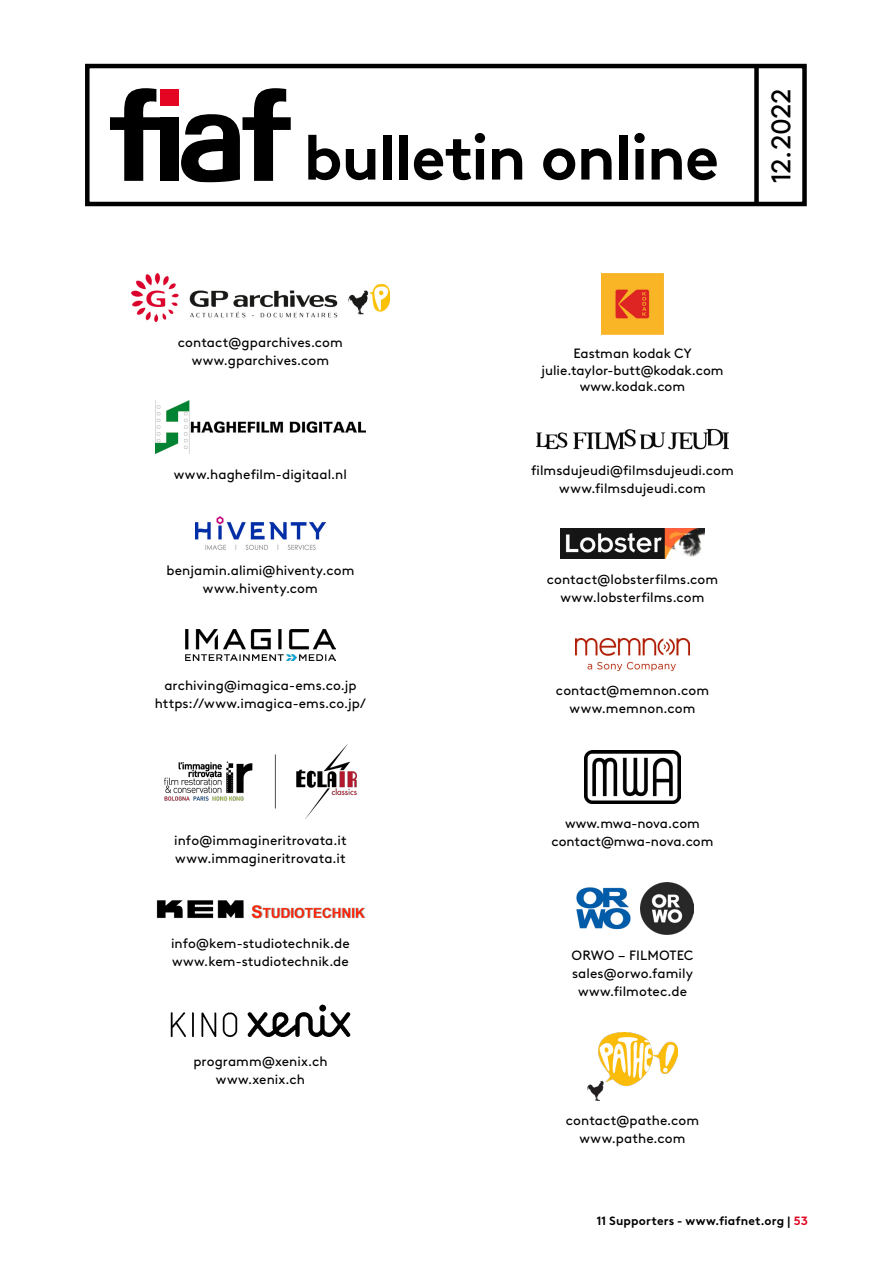
<style>
.page{position:relative;width:893px;height:1263px;background:#fff}
.page>*{position:absolute;margin:0;border:0;box-sizing:border-box;transform-origin:0 0}
.t1{font:700 63px "Brown LL";letter-spacing:-.025em;color:#000}
.t2{font:27px "Brown LL";letter-spacing:-.01em;color:#000}
.texte{font:13.5px/16.5px "Brown LL";letter-spacing:.01em;color:#000;text-align:center}
.supporter_address{font:13.5px "Brown LL";letter-spacing:-.005em;color:#000}
.t3{font:700 12px "Brown LL";letter-spacing:.015em;color:#000}
.s1{color:#e30521}
</style>
<div class="page">
<div style="left:85px;top:64px;width:722px;height:142px;border:4px solid #000"></div>
<div style="left:160px;top:89px;width:18px;height:17px;background:#e30521"></div>
<div style="left:160px;top:117px;width:18px;height:64px;background:#000"></div>
<svg style="left:181px;top:88px;width:110px;height:94px"></svg>
<svg style="left:110px;top:88px;width:50px;height:93px"></svg>
<div style="left:754px;top:65px;width:5px;height:139px;background:#000"></div>
<img style="left:131px;top:273px;width:259px;height:48px">
<img style="left:155px;top:401px;width:211px;height:53px">
<img style="left:195px;top:516px;width:130px;height:33px">
<img style="left:186px;top:630px;width:149px;height:31px">
<img style="left:164px;top:744px;width:193px;height:74px">
<img style="left:156px;top:900px;width:210px;height:18px">
<img style="left:170px;top:1004px;width:181px;height:33px">
<img style="left:602px;top:273px;width:61px;height:62px">
<img style="left:537px;top:429px;width:191px;height:20px">
<img style="left:560px;top:529px;width:145px;height:30px">
<img style="left:575px;top:638px;width:115px;height:32px">
<img style="left:585px;top:751px;width:95px;height:53px">
<img style="left:641px;top:882px;width:52px;height:53px">
<img style="left:576px;top:887px;width:55px;height:43px">
<img style="left:587px;top:1032px;width:91px;height:68px">
<h1 class="t1" style="left:303px;top:109px;width:417px">bulletin online</h1>
<h2 class="t2" style="left:761px;top:183px;width:96px;rotate:-90deg">12.2022</h2>
<p class="texte" style="left:178px;top:333px;width:166px">contact@gparchives.com</p>
<p class="texte" style="left:192px;top:351px;width:139px">www.gparchives.com</p>
<p class="texte" style="left:174px;top:465px;width:175px">www.haghefilm-digitaal.nl</p>
<p class="texte" style="left:166px;top:561px;width:189px">benjamin.alimi@hiventy.com</p>
<p class="texte" style="left:203px;top:579px;width:117px">www.hiventy.com</p>
<p class="texte" style="left:164px;top:676px;width:194px">archiving@imagica-ems.co.jp</p>
<p class="texte" style="left:155px;top:694px;width:213px">https://www.imagica-ems.co.jp/</p>
<p class="texte" style="left:174px;top:831px;width:174px">info@immagineritrovata.it</p>
<p class="texte" style="left:175px;top:849px;width:172px">www.immagineritrovata.it</p>
<p class="texte" style="left:171px;top:934px;width:180px">info@kem-studiotechnik.de</p>
<p class="texte" style="left:172px;top:952px;width:178px">www.kem-studiotechnik.de</p>
<p class="texte" style="left:193px;top:1052px;width:136px">programm@xenix.ch</p>
<p class="texte" style="left:216px;top:1070px;width:90px">www.xenix.ch</p>
<p class="texte" style="left:541px;top:344px;width:184px">Eastman kodak CY julie.taylor-butt@kodak.com www.kodak.com</p>
<p class="texte" style="left:531px;top:460px;width:204px;line-height:18px">filmsdujeudi@filmsdujeudi.com www.filmsdujeudi.com</p>
<p class="texte" style="left:547px;top:570px;width:173px">contact@lobsterfilms.com</p>
<p class="texte" style="left:560px;top:588px;width:146px">www.lobsterfilms.com</p>
<p class="texte" style="left:556px;top:681px;width:155px;line-height:18px">contact@memnon.com www.memnon.com</p>
<p class="supporter_address" style="left:565px;top:813px;width:136px">www.mwa-nova.com</p>
<p class="supporter_address" style="left:552px;top:831px;width:163px">contact@mwa-nova.com</p>
<p class="texte" style="left:572px;top:946px;width:123px">ORWO – FILMOTEC</p>
<p class="texte" style="left:572px;top:964px;width:123px">sales@orwo.family</p>
<p class="texte" style="left:578px;top:982px;width:110px">www.filmotec.de</p>
<p class="texte" style="left:566px;top:1111px;width:135px">contact@pathe.com</p>
<p class="texte" style="left:579px;top:1129px;width:108px">www.pathe.com</p>
<p class="t3" style="left:597px;top:1211px;width:213px">11 Supporters - www.fiafnet.org | <span class="s1">53</span></p>
</div>
